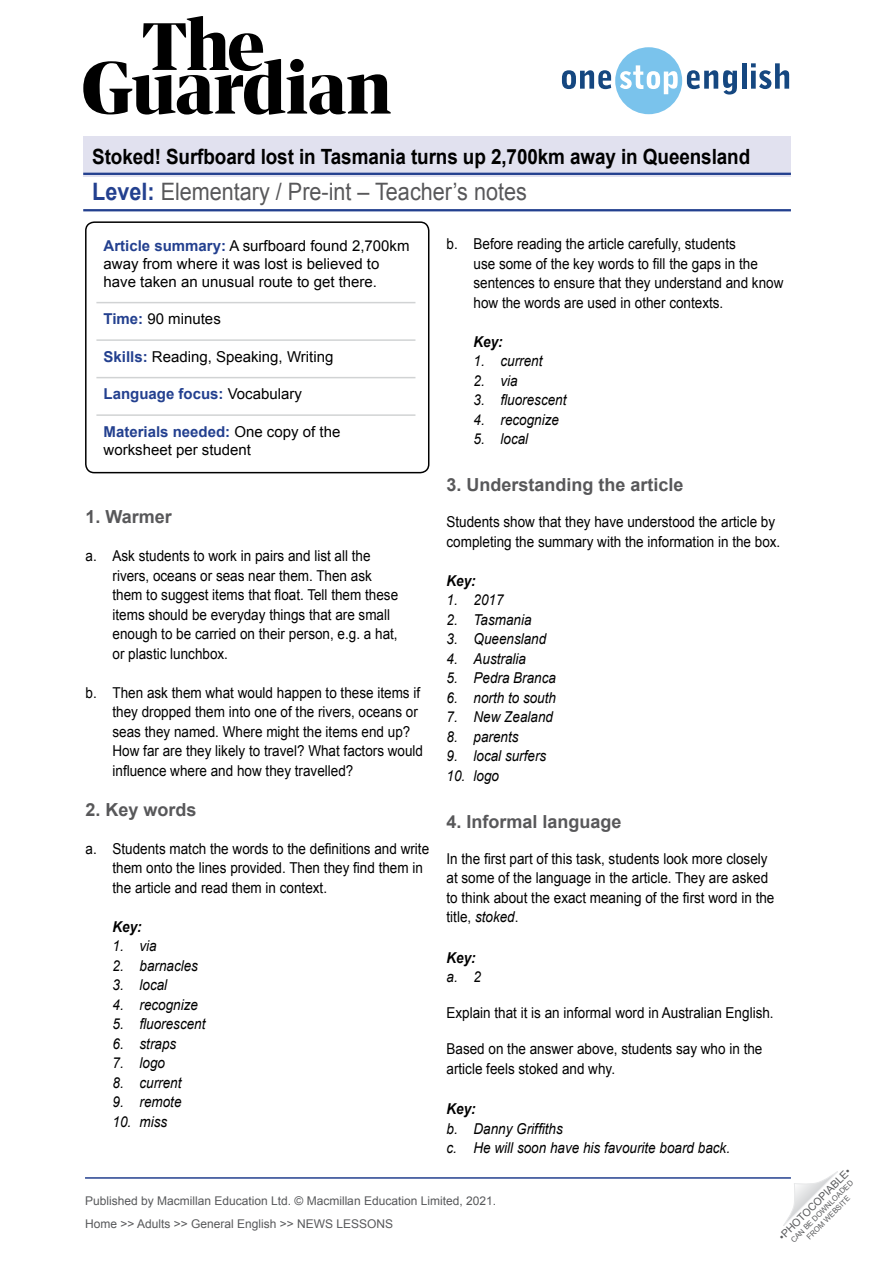
<style>
.page{position:relative;width:893px;height:1263px;background:#fff}
.page>*{position:absolute;margin:0;border:0;box-sizing:border-box;transform-origin:0 0}
.Article_Subtitle{font:24px "Arial";color:#58585a;scale:.9 1}
.Article_Subtitle-2{font:700 21px "Arial";letter-spacing:-.005em;color:#000;scale:.9 1}
.TN__Title{font:700 18px "Arial";color:#58585a}
.TN__Body_text{font:15px/19.5px "Arial";color:#000;scale:.9 1}
.t1{font:italic 15px "Arial";color:#000;scale:.9 1}
.TN__Info_box_-_body{font:15px/18px "Arial";color:#000}
.TN__Info_box_-_body-2{font:700 15px "Arial";color:#23408f}
.TN__Key_title{font:italic 700 15px "Arial";color:#000;scale:.9 1}
.t2{font:12px/23px "Arial";color:#58595b}
.t3{font:10.5px "Arial";color:#58595b}
.t4{font:7.5px "Arial";color:#58595b}
.s1{font-weight:700;color:#23408f}
.s2{font-weight:400;color:#000}
.s3{font-style:italic}
</style>
<div class="page">
<svg style="left:83px;top:16px;width:308px;height:99px"></svg>
<svg style="left:562px;top:47px;width:175px;height:67px"></svg>
<hr style="left:742px;top:63px;width:4px;height:26px;background:#154780">
<svg style="left:751px;top:63px;width:38px;height:26px"></svg>
<hr style="left:83px;top:209px;width:708px;height:2px;background:#23408f">
<hr style="left:85px;top:1177px;width:706px;height:2px;background:#23408f">
<svg style="left:783px;top:1171px;width:55px;height:55px"></svg>
<div style="left:83px;top:136px;width:708px;height:40px;background:#e1e1ef"></div>
<hr style="left:83px;top:173px;width:708px;height:2px;background:#23408f">
<hr style="left:96px;top:302px;width:319px;height:1px;background:#d1d3d4">
<hr style="left:96px;top:339px;width:319px;height:2px;background:#d1d3d4">
<hr style="left:96px;top:377px;width:319px;height:1px;background:#d1d3d4">
<hr style="left:96px;top:414px;width:319px;height:2px;background:#d1d3d4">
<div style="left:85px;top:221px;width:344px;height:252px;border:2px solid #000;border-radius:9px"></div>
<p class="Article_Subtitle-2" style="left:92px;top:142px;width:733px">Stoked! Surfboard lost in Tasmania turns up 2,700km away in Queensland</p>
<p class="Article_Subtitle" style="left:92px;top:176px;width:484px"><span class="s1">Level:</span> Elementary / Pre-int – Teacher’s notes</p>
<p class="TN__Info_box_-_body" style="left:104px;top:237px;width:307px"><span class="s1">Article summary:</span> A surfboard found 2,700km away from where it was lost is believed to have taken an unusual route to get there.</p>
<p class="TN__Info_box_-_body" style="left:104px;top:310px;width:119px"><span class="s1">Time:</span> 90 minutes</p>
<p class="TN__Info_box_-_body" style="left:104px;top:348px;width:231px"><span class="s1">Skills:</span> Reading, Speaking, Writing</p>
<p class="TN__Info_box_-_body-2" style="left:104px;top:384px;width:200px">Language focus: <span class="s2">Vocabulary</span></p>
<p class="TN__Info_box_-_body" style="left:104px;top:423px;width:238px"><span class="s1">Materials needed:</span> One copy of the worksheet per student</p>
<p class="TN__Title" style="left:86px;top:504px;width:88px">1. Warmer</p>
<p class="TN__Body_text" style="left:112px;top:546px;width:319px;text-indent:-27px">a. Ask students to work in pairs and list all the rivers, oceans or seas near them. Then ask them to suggest items that float. Tell them these items should be everyday things that are small enough to be carried on their person, e.g. a hat, or plastic lunchbox.</p>
<p class="TN__Body_text" style="left:112px;top:683px;width:347px;text-indent:-27px">b. Then ask them what would happen to these items if they dropped them into one of the rivers, oceans or seas they named. Where might the items end up?<br>How far are they likely to travel? What factors would influence where and how they travelled?</p>
<p class="TN__Title" style="left:86px;top:797px;width:113px">2. Key words</p>
<p class="TN__Body_text" style="left:112px;top:839px;width:353px;text-indent:-27px">a. Students match the words to the definitions and write them onto the lines provided. Then they find them in the article and read them in context.</p>
<p class="TN__Key_title" style="left:112px;top:916px;width:34px">Key:</p>
<p class="t1" style="left:112px;top:936px;width:51px">1. via</p>
<p class="t1" style="left:112px;top:956px;width:97px">2. barnacles</p>
<p class="t1" style="left:112px;top:975px;width:62px">3. local</p>
<p class="t1" style="left:112px;top:995px;width:97px">4. recognize</p>
<p class="t1" style="left:112px;top:1014px;width:105px">5. fluorescent</p>
<p class="t1" style="left:112px;top:1034px;width:72px">6. straps</p>
<p class="t1" style="left:112px;top:1053px;width:60px">7. logo</p>
<p class="t1" style="left:112px;top:1073px;width:78px">8. current</p>
<p class="t1" style="left:112px;top:1092px;width:78px">9. remote</p>
<p class="t1" style="left:112px;top:1112px;width:62px">10. miss</p>
<p class="TN__Body_text" style="left:473px;top:234px;width:346px;text-indent:-27px">b. Before reading the article carefully, students<br>use some of the key words to fill the gaps in the sentences to ensure that they understand and know how the words are used in other contexts.</p>
<p class="TN__Key_title" style="left:473px;top:331px;width:34px">Key:</p>
<p class="t1" style="left:473px;top:351px;width:78px">1. current</p>
<p class="t1" style="left:473px;top:371px;width:51px">2. via</p>
<p class="t1" style="left:473px;top:390px;width:105px">3. fluorescent</p>
<p class="t1" style="left:473px;top:410px;width:97px">4. recognize</p>
<p class="t1" style="left:473px;top:429px;width:62px">5. local</p>
<p class="TN__Title" style="left:446px;top:473px;width:239px">3. Understanding the article</p>
<p class="TN__Body_text" style="left:446px;top:512px;width:372px">Students show that they have understood the article by completing the summary with the information in the box.</p>
<p class="TN__Key_title" style="left:446px;top:570px;width:34px">Key:</p>
<p class="t1" style="left:446px;top:590px;width:65px">1. 2017</p>
<p class="t1" style="left:446px;top:610px;width:96px">2. Tasmania</p>
<p class="t1" style="left:446px;top:629px;width:112px">3. Queensland</p>
<p class="t1" style="left:446px;top:649px;width:90px">4. Australia</p>
<p class="t1" style="left:446px;top:668px;width:123px">5. Pedra Branca</p>
<p class="t1" style="left:446px;top:688px;width:123px">6. north to south</p>
<p class="t1" style="left:446px;top:707px;width:120px">7. New Zealand</p>
<p class="t1" style="left:446px;top:727px;width:82px">8. parents</p>
<p class="t1" style="left:446px;top:746px;width:112px">9. local surfers</p>
<p class="t1" style="left:446px;top:766px;width:60px">10. logo</p>
<p class="TN__Title" style="left:446px;top:809px;width:177px">4. Informal language</p>
<p class="TN__Body_text" style="left:446px;top:849px;width:366px">In the first part of this task, students look more closely at some of the language in the article. They are asked to think about the exact meaning of the first word in the title, <span class="s3">stoked</span>.</p>
<p class="TN__Key_title" style="left:446px;top:947px;width:34px">Key:</p>
<p class="t1" style="left:446px;top:967px;width:40px">a. 2</p>
<p class="TN__Body_text" style="left:446px;top:1003px;width:365px">Explain that it is an informal word in Australian English.</p>
<p class="TN__Body_text" style="left:446px;top:1039px;width:353px">Based on the answer above, students say who in the article feels stoked and why.</p>
<p class="TN__Key_title" style="left:446px;top:1099px;width:34px">Key:</p>
<p class="t1" style="left:446px;top:1119px;width:131px">b. Danny Griffiths</p>
<p class="t1" style="left:446px;top:1138px;width:317px">c. He will soon have his favourite board back.</p>
<p class="t2" style="left:85px;top:1189px;width:413px">Published by Macmillan Education Ltd. © Macmillan Education Limited, 2021.<br>Home &gt;&gt; Adults &gt;&gt; General English &gt;&gt; NEWS LESSONS</p>
<p class="t3" style="left:776px;top:1233px;width:99px;rotate:-45deg">•PHOTOCOPIABLE•</p>
<p class="t4" style="left:789px;top:1237px;width:86px;rotate:-45deg">CAN BE DOWNLOADED</p>
<p class="t4" style="left:804px;top:1234px;width:59px;rotate:-45deg">FROM WEBSITE</p>
</div>
